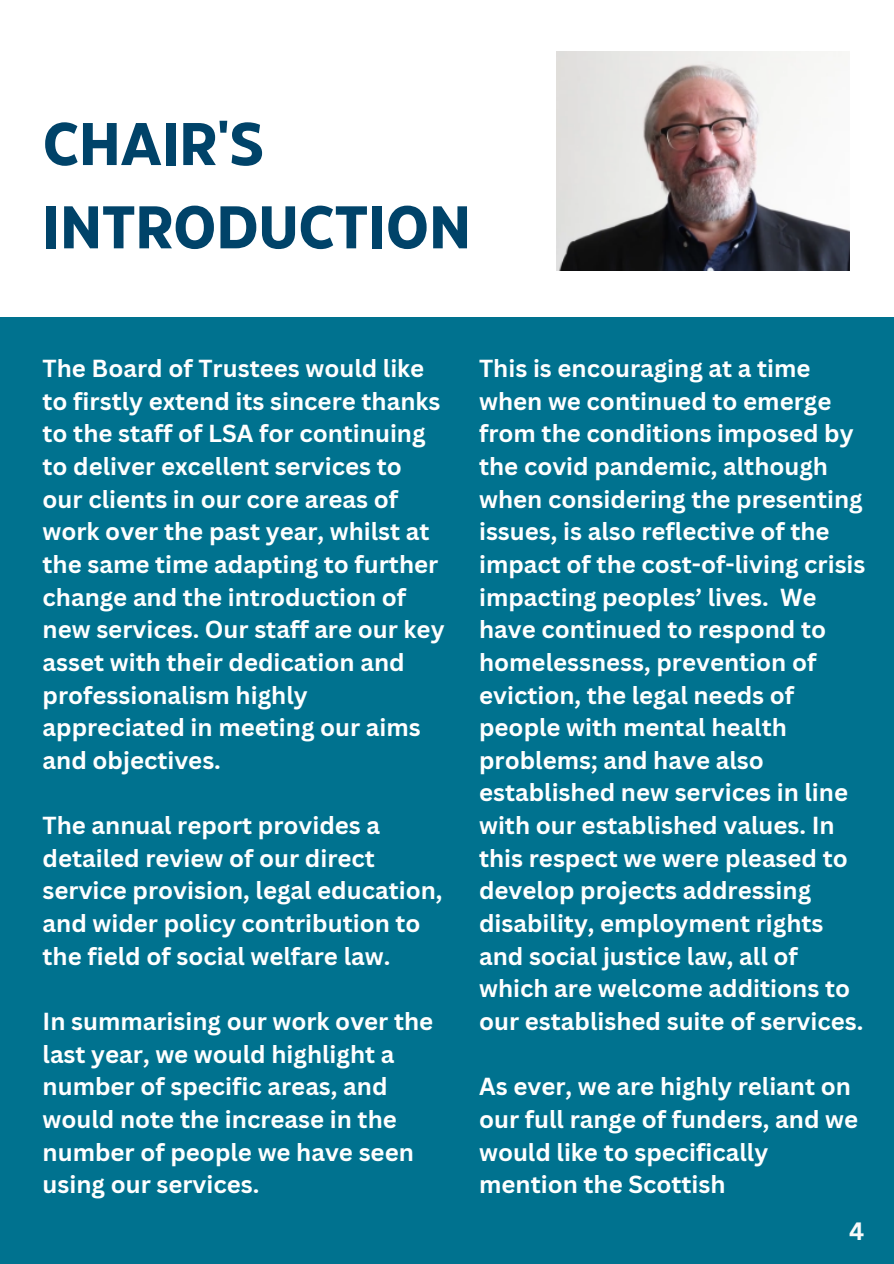
<style>
.page{position:relative;width:894px;height:1264px;background:#fff}
.page>*{position:absolute;margin:0;border:0;box-sizing:border-box;transform-origin:0 0}
.t1{font:700 60px/83.2px "Eastman Grotesque";color:#004369}
.t2{font:700 24.45px "Canva Sans";color:#fafafa}
.t3{font:700 24px/32.7px "Canva Sans";color:#fff}
</style>
<div class="page">
<div style="left:0;top:317px;width:893px;height:946px;background:#00728f"></div>
<img style="left:556px;top:52px;width:293px;height:218px">
<p class="t1" style="left:43px;top:107px;width:430px">CHAIR'S<br>INTRODUCTION</p>
<p class="t3" style="left:43px;top:351px;width:403px">The Board of Trustees would like to firstly extend its sincere thanks to the staff of LSA for continuing to deliver excellent services to our clients in our core areas of work over the past year, whilst at the same time adapting to further change and the introduction of new services. Our staff are our key asset with their dedication and professionalism highly appreciated in meeting our aims and objectives.</p>
<p class="t3" style="left:43px;top:808px;width:401px">The annual report provides a detailed review of our direct service provision, legal education, and wider policy contribution to the field of social welfare law.</p>
<p class="t3" style="left:43px;top:1004px;width:392px">In summarising our work over the last year, we would highlight a number of specific areas, and would note the increase in the number of people we have seen using our services.</p>
<p class="t3" style="left:479px;top:351px;width:388px">This is encouraging at a time when we continued to emerge from the conditions imposed by the covid pandemic, although when considering the presenting issues, is also reflective of the impact of the cost-of-living crisis impacting peoples’ lives. We have continued to respond to homelessness, prevention of eviction, the legal needs of people with mental health problems; and have also established new services in line with our established values. In this respect we were pleased to develop projects addressing disability, employment rights and social justice law, all of which are welcome additions to our established suite of services.</p>
<p class="t3" style="left:479px;top:1069px;width:380px">As ever, we are highly reliant on our full range of funders, and we would like to specifically mention the Scottish</p>
<p class="t2" style="left:849px;top:1214px;width:17px">4</p>
</div>
